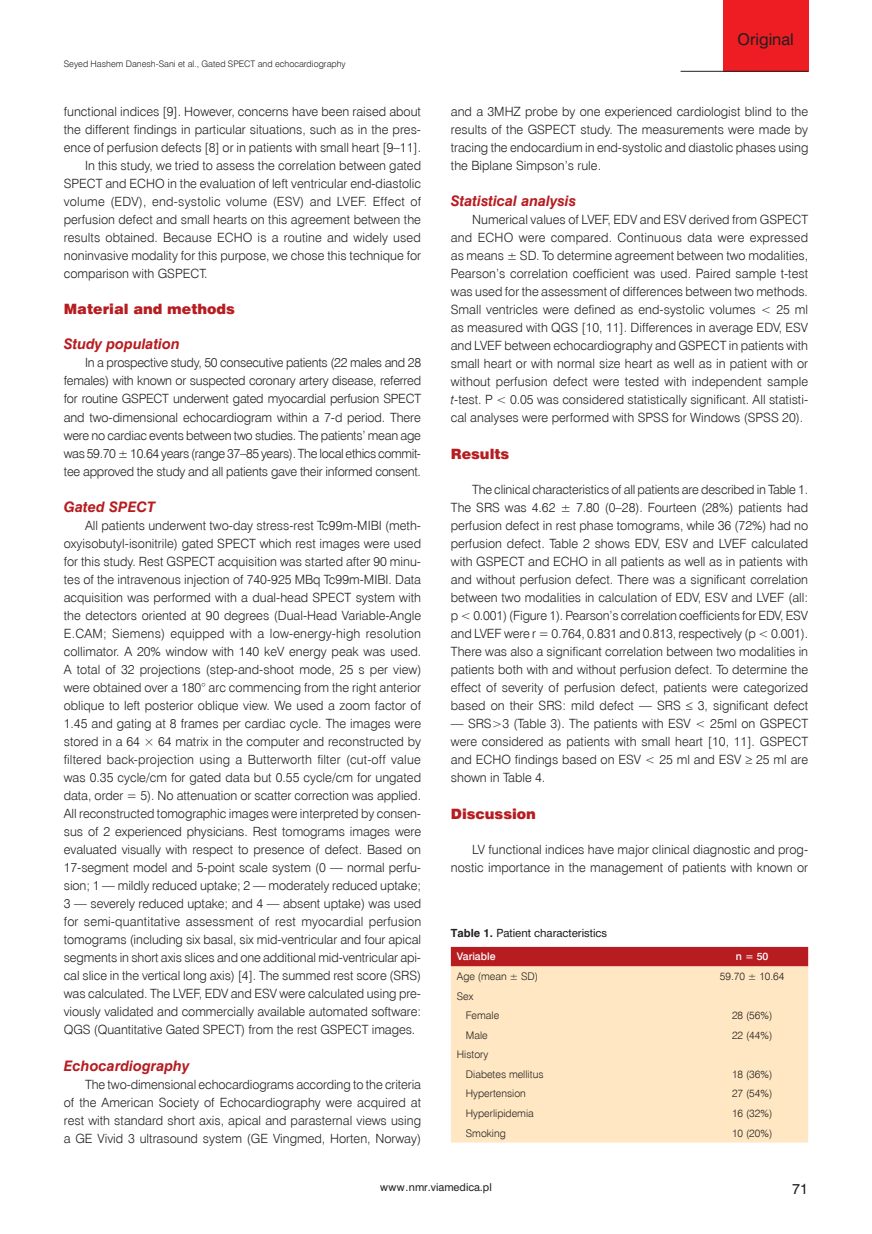
<style>
.page{position:relative;width:872px;height:1234px;background:#fff}
.page>*{position:absolute;margin:0;border:0;box-sizing:border-box;transform-origin:0 0}
.t1{font:15px "Swis 721 PL";color:#231f20}
._05_-_Śródtytuł_1__r{font:14.25px "Swis 721 Blk EU";color:#b61c20}
._05_-_Śródtytuł_2{font:italic 700 13.5px "Swis 721 PL";color:#b61c20}
._05_-_Śródtytuł_2_po{font:italic 700 13.5px "Swis 721 PL";color:#b61c20}
.t2{font:13.5px "Swis 721 PL";color:#231f20}
._04_-_Tekst{font:12.75px/18px "Swis 721 Lt EU";color:#231f20;text-align:justify}
._12_-_Tabela_-_tekst{font:10.5px "Swis 721 Lt EU";color:#231f20}
._10_-_Tabela_-_tytuł{font:10.5px "Swis 721 PL";color:#231f20}
._11_-_Tabela_-_nagłó{font:10.5px "Swis 721 Md EU";color:#fff}
.t3{font:10.05px "Swis 721 PL";color:#231f20}
.t4{font:9px "Swis 721 Lt EU";color:#231f20}
.s1{font-style:italic}
.s2{font-weight:700}
</style>
<div class="page">
<div style="left:723px;top:0;width:85px;height:71px;background:#ee1d23"></div>
<hr style="left:680px;top:71px;width:128px;height:1px;background:#231f20">
<div style="left:451px;top:946px;width:357px;height:20px;background:#b61c20"></div>
<div style="left:451px;top:966px;width:357px;height:176px;background:#fee7c2"></div>
<p class="t4" style="left:64px;top:58px;width:283px">Seyed Hashem Danesh-Sani et al., Gated SPECT and echocardiography</p>
<p class="_04_-_Tekst" style="left:64px;top:102px;width:359px">functional indices [9]. However, concerns have been raised about the different findings in particular situations, such as in the pres&shy;ence of perfusion defects [8] or in patients with small heart [9–11].</p>
<p class="_04_-_Tekst" style="left:64px;top:156px;width:359px;text-indent:21px">In this study, we tried to assess the correlation between gated SPECT and ECHO in the evaluation of left ventricular end-diastolic volume (EDV), end-systolic volume (ESV) and LVEF. Effect of perfusion defect and small hearts on this agreement between the results obtained. Because ECHO is a routine and widely used noninvasive modality for this purpose, we chose this technique for comparison with GSPECT.</p>
<p class="_05_-_Śródtytuł_1__r" style="left:64px;top:300px;width:173px">Material and methods</p>
<p class="_05_-_Śródtytuł_2_po" style="left:64px;top:335px;width:117px">Study population</p>
<p class="_04_-_Tekst" style="left:64px;top:354px;width:359px;text-indent:21px">In a prospective study, 50 consecutive patients (22 males and 28 females) with known or suspected coronary artery disease, referred for routine GSPECT underwent gated myocardial perfusion SPECT and two-dimensional echocardiogram within a 7-d period. There were no cardiac events between two studies. The patients’ mean age was 59.70 ± 10.64 years (range 37–85 years). The local ethics commit&shy;tee approved the study and all patients gave their informed consent.</p>
<p class="_05_-_Śródtytuł_2" style="left:64px;top:498px;width:93px">Gated SPECT</p>
<p class="_04_-_Tekst" style="left:64px;top:516px;width:359px;text-indent:21px">All patients underwent two-day stress-rest Tc99m-MIBI (meth&shy;oxyisobutyl-isonitrile) gated SPECT which rest images were used for this study. Rest GSPECT acquisition was started after 90 minu&shy;tes of the intravenous injection of 740-925 MBq Tc99m-MIBI. Data acquisition was performed with a dual-head SPECT system with the detectors oriented at 90 degrees (Dual-Head Variable-Angle E.CAM; Siemens) equipped with a low-energy-high resolution collimator. A 20% window with 140 keV energy peak was used.<br>A total of 32 projections (step-and-shoot mode, 25 s per view) were obtained over a 180° arc commencing from the right anterior oblique to left posterior oblique view. We used a zoom factor of 1.45 and gating at 8 frames per cardiac cycle. The images were stored in a 64 × 64 matrix in the computer and reconstructed by filtered back-projection using a Butterworth filter (cut-off value was 0.35 cycle/cm for gated data but 0.55 cycle/cm for ungated data, order = 5). No attenuation or scatter correction was applied.<br>All reconstructed tomographic images were interpreted by consen&shy;sus of 2 experienced physicians. Rest tomograms images were evaluated visually with respect to presence of defect. Based on 17-segment model and 5-point scale system (0 — normal perfu&shy;sion; 1 — mildly reduced uptake; 2 — moderately reduced uptake; 3 — severely reduced uptake; and 4 — absent uptake) was used for semi-quantitative assessment of rest myocardial perfusion tomograms (including six basal, six mid-ventricular and four apical segments in short axis slices and one additional mid-ventricular api&shy;cal slice in the vertical long axis) [4]. The summed rest score (SRS) was calculated. The LVEF, EDV and ESV were calculated using pre&shy;viously validated and commercially available automated software:<br>QGS (Quantitative Gated SPECT) from the rest GSPECT images.</p>
<p class="_05_-_Śródtytuł_2" style="left:64px;top:1056px;width:127px">Echocardiography</p>
<p class="_04_-_Tekst" style="left:64px;top:1074px;width:359px;text-indent:21px">The two-dimensional echocardiograms according to the criteria of the American Society of Echocardiography were acquired at rest with standard short axis, apical and parasternal views using a GE Vivid 3 ultrasound system (GE Vingmed, Horten, Norway)</p>
<p class="t1" style="left:737px;top:29px;width:58px">Original</p>
<p class="_04_-_Tekst" style="left:451px;top:102px;width:359px">and a 3MHZ probe by one experienced cardiologist blind to the results of the GSPECT study. The measurements were made by tracing the endocardium in end-systolic and diastolic phases using the Biplane Simpson’s rule.</p>
<p class="_05_-_Śródtytuł_2" style="left:451px;top:192px;width:127px">Statistical analysis</p>
<p class="_04_-_Tekst" style="left:451px;top:210px;width:359px;text-indent:21px">Numerical values of LVEF, EDV and ESV derived from GSPECT and ECHO were compared. Continuous data were expressed as means ± SD. To determine agreement between two modalities, Pearson’s correlation coefficient was used. Paired sample t-test was used for the assessment of differences between two methods.<br>Small ventricles were defined as end-systolic volumes &lt; 25 ml as measured with QGS [10, 11]. Differences in average EDV, ESV and LVEF between echocardiography and GSPECT in patients with small heart or with normal size heart as well as in patient with or without perfusion defect were tested with independent sample <span class="s1">t</span>-test. P &lt; 0.05 was considered statistically significant. All statisti&shy;cal analyses were performed with SPSS for Windows (SPSS 20).</p>
<p class="_05_-_Śródtytuł_1__r" style="left:451px;top:444px;width:60px">Results</p>
<p class="_04_-_Tekst" style="left:451px;top:480px;width:359px;text-indent:21px">The clinical characteristics of all patients are described in Table 1.<br>The SRS was 4.62 ± 7.80 (0–28). Fourteen (28%) patients had perfusion defect in rest phase tomograms, while 36 (72%) had no perfusion defect. Table 2 shows EDV, ESV and LVEF calculated with GSPECT and ECHO in all patients as well as in patients with and without perfusion defect. There was a significant correlation between two modalities in calculation of EDV, ESV and LVEF (all: p &lt; 0.001) (Figure 1). Pearson’s correlation coefficients for EDV, ESV and LVEF were r = 0.764, 0.831 and 0.813, respectively (p &lt; 0.001).<br>There was also a significant correlation between two modalities in patients both with and without perfusion defect. To determine the effect of severity of perfusion defect, patients were categorized based on their SRS: mild defect — SRS ≤ 3, significant defect</p>
<p class="_04_-_Tekst" style="left:451px;top:714px;width:359px">— SRS&gt;3 (Table 3). The patients with ESV &lt; 25ml on GSPECT were considered as patients with small heart [10, 11]. GSPECT and ECHO findings based on ESV &lt; 25 ml and ESV ≥ 25 ml are shown in Table 4.</p>
<p class="_05_-_Śródtytuł_1__r" style="left:451px;top:804px;width:87px">Discussion</p>
<p class="_04_-_Tekst" style="left:451px;top:840px;width:359px;text-align:right">LV functional indices have major clinical diagnostic and prog&shy;nostic importance in the management of patients with known or</p>
<p class="_10_-_Tabela_-_tytuł" style="left:451px;top:925px;width:158px"><span class="s2">Table 1.</span> Patient characteristics</p>
<p class="_11_-_Tabela_-_nagłó" style="left:457px;top:950px;width:40px">Variable</p>
<p class="_11_-_Tabela_-_nagłó" style="left:736px;top:950px;width:34px">n = 50</p>
<p class="_12_-_Tabela_-_tekst" style="left:457px;top:969px;width:83px">Age (mean ± SD)</p>
<p class="_12_-_Tabela_-_tekst" style="left:720px;top:969px;width:66px">59.70 ± 10.64</p>
<p class="_12_-_Tabela_-_tekst" style="left:457px;top:989px;width:18px">Sex</p>
<p class="_12_-_Tabela_-_tekst" style="left:466px;top:1008px;width:35px">Female</p>
<p class="_12_-_Tabela_-_tekst" style="left:732px;top:1008px;width:42px">28 (56%)</p>
<p class="_12_-_Tabela_-_tekst" style="left:466px;top:1028px;width:23px">Male</p>
<p class="_12_-_Tabela_-_tekst" style="left:732px;top:1028px;width:42px">22 (44%)</p>
<p class="_12_-_Tabela_-_tekst" style="left:457px;top:1047px;width:33px">History</p>
<p class="_12_-_Tabela_-_tekst" style="left:466px;top:1067px;width:79px">Diabetes mellitus</p>
<p class="_12_-_Tabela_-_tekst" style="left:732px;top:1067px;width:42px">18 (36%)</p>
<p class="_12_-_Tabela_-_tekst" style="left:466px;top:1086px;width:62px">Hypertension</p>
<p class="_12_-_Tabela_-_tekst" style="left:732px;top:1086px;width:42px">27 (54%)</p>
<p class="_12_-_Tabela_-_tekst" style="left:466px;top:1106px;width:69px">Hyperlipidemia</p>
<p class="_12_-_Tabela_-_tekst" style="left:732px;top:1106px;width:42px">16 (32%)</p>
<p class="_12_-_Tabela_-_tekst" style="left:466px;top:1126px;width:41px">Smoking</p>
<p class="_12_-_Tabela_-_tekst" style="left:732px;top:1126px;width:42px">10 (20%)</p>
<p class="t3" style="left:380px;top:1180px;width:113px">www.nmr.viamedica.pl</p>
<p class="t2" style="left:792px;top:1179px;width:17px">71</p>
</div>
